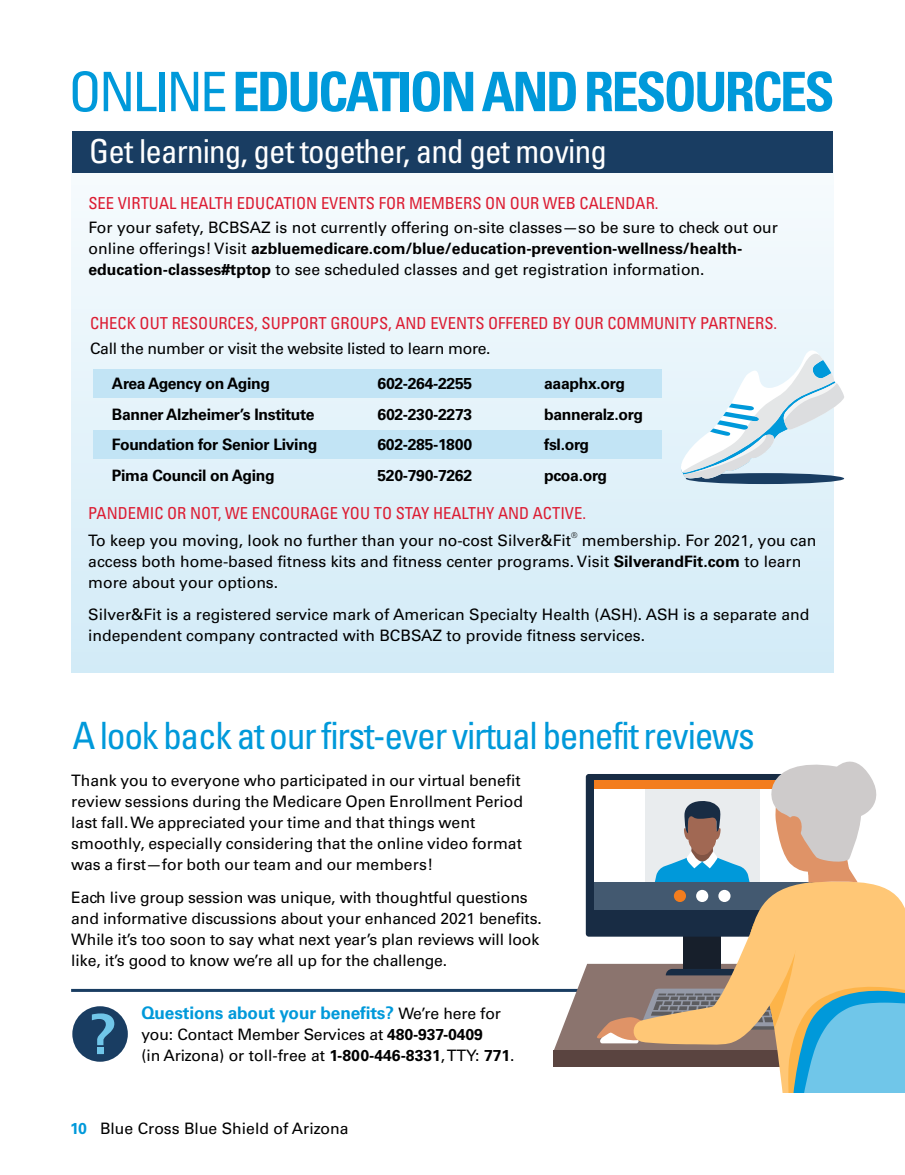
<style>
.page{position:relative;width:905px;height:1175px;background:#fff}
.page>*{position:absolute;margin:0;border:0;box-sizing:border-box;transform-origin:0 0}
.t1{font:700 condensed 54.45px "Univers LT Std";letter-spacing:-.05em;color:#0099da}
.t2{font:condensed 37.65px "Univers LT Std";letter-spacing:-.035em;color:#0099da}
.t3{font:condensed 33px "Univers LT Std";letter-spacing:-.025em;color:#fff}
.t4{font:700 17.25px "Univers LT Std";letter-spacing:-.01em;color:#0099da}
.t5{font:condensed 16.5px "Univers LT Std";color:#dc1c32}
.t6{font:15.75px/21px "Univers LT Std";color:#000}
.t7{font:700 15.75px "Univers LT Std";letter-spacing:-.02em;color:#000}
.t8{font:15.75px "Univers LT Std";letter-spacing:-.02em;color:#000}
.t9{font:7.8px "Univers LT Std";color:#000}
.s1{font-weight:400}
.s2{font-weight:700}
.s3{font-weight:400;font-size:15.75px;color:#000}
.s4{font-weight:700;color:#0099da}
</style>
<div class="page">
<div style="left:71px;top:165px;width:762px;height:508px;background:linear-gradient(to bottom,#f6fbfd,#d2ebf7)"></div>
<div style="left:72px;top:131px;width:760px;height:42px;background:#193d62"></div>
<div style="left:94px;top:369px;width:568px;height:28px;background:#c2e4f5"></div>
<div style="left:94px;top:430px;width:568px;height:28px;background:#c2e4f5"></div>
<div style="left:685px;top:473px;width:159px;height:11px;background:#193d62;border-radius:50%"></div>
<svg style="left:676px;top:348px;width:168px;height:132px"></svg>
<div style="left:72px;top:1006px;width:56px;height:55px;background:#193d62;border-radius:50%"></div>
<svg style="left:71px;top:988px;width:483px;height:4px;background:#526d88"></svg>
<svg style="left:554px;top:761px;width:350px;height:331px"></svg>
<svg style="left:92px;top:1013px;width:22px;height:41px"></svg>
<h2 class="t1" style="left:68px;top:58px;width:767px"><span class="s1">ONLINE</span> EDUCATION AND RESOURCES</h2>
<p class="t3" style="left:89px;top:130px;width:519px">Get learning, get together, and get moving</p>
<h3 class="t5" style="left:88px;top:192px;width:571px">SEE VIRTUAL HEALTH EDUCATION EVENTS FOR MEMBERS ON OUR WEB CALENDAR.</h3>
<p class="t6" style="left:88px;top:217px;width:691px">For your safety, BCBSAZ is not currently offering on-site classes—so be sure to check out our online offerings! Visit <span class="s2">azbluemedicare.com/blue/education-prevention-wellness/health&shy;education-classes#tptop</span> to see scheduled classes and get registration information.</p>
<h3 class="t5" style="left:90px;top:312px;width:688px">CHECK OUT RESOURCES, SUPPORT GROUPS, AND EVENTS OFFERED BY OUR COMMUNITY PARTNERS.</h3>
<p class="t8" style="left:90px;top:339px;width:402px">Call the number or visit the website listed to learn more.</p>
<p class="t7" style="left:112px;top:374px;width:160px">Area Agency on Aging</p>
<p class="t7" style="left:377px;top:374px;width:96px">602-264-2255</p>
<p class="t7" style="left:544px;top:374px;width:82px">aaaphx.org</p>
<p class="t7" style="left:112px;top:405px;width:204px">Banner Alzheimer’s Institute</p>
<p class="t7" style="left:377px;top:405px;width:96px">602-230-2273</p>
<p class="t7" style="left:544px;top:405px;width:100px">banneralz.org</p>
<p class="t7" style="left:112px;top:435px;width:207px">Foundation for Senior Living</p>
<p class="t7" style="left:377px;top:435px;width:96px">602-285-1800</p>
<p class="t7" style="left:544px;top:435px;width:46px">fsl.org</p>
<p class="t7" style="left:112px;top:466px;width:164px">Pima Council on Aging</p>
<p class="t7" style="left:377px;top:466px;width:96px">520-790-7262</p>
<p class="t7" style="left:544px;top:466px;width:65px">pcoa.org</p>
<h3 class="t5" style="left:88px;top:503px;width:499px">PANDEMIC OR NOT, WE ENCOURAGE YOU TO STAY HEALTHY AND ACTIVE.</h3>
<p class="t6" style="left:88px;top:530px;width:484px">To keep you moving, look no further than your no-cost Silver&amp;Fit</p>
<p class="t9" style="left:571px;top:531px;width:8px">®</p>
<p class="t6" style="left:88px;top:530px;width:729px;text-indent:493px">membership. For 2021, you can access both home-based fitness kits and fitness center programs. Visit <span class="s2">SilverandFit.com</span> to learn more about your options.</p>
<p class="t6" style="left:88px;top:604px;width:722px">Silver&amp;Fit is a registered service mark of American Specialty Health (ASH). ASH is a separate and independent company contracted with BCBSAZ to provide fitness services.</p>
<h3 class="t2" style="left:72px;top:712px;width:684px">A look back at our first-ever virtual benefit reviews</h3>
<p class="t6" style="left:71px;top:769px;width:453px">Thank you to everyone who participated in our virtual benefit review sessions during the Medicare Open Enrollment Period last fall. We appreciated your time and that things went smoothly, especially considering that the online video format was a first—for both our team and our members!</p>
<p class="t6" style="left:71px;top:887px;width:472px">Each live group session was unique, with thoughtful questions and informative discussions about your enhanced 2021 benefits.<br>While it’s too soon to say what next year’s plan reviews will look like, it’s good to know we’re all up for the challenge.</p>
<p class="t4" style="left:141px;top:1002px;width:361px">Questions about your benefits? <span class="s3">We’re here for</span></p>
<p class="t6" style="left:141px;top:1024px;width:375px">you: Contact Member Services at <span class="s2">480-937-0409<br></span>(in Arizona) or toll-free at <span class="s2">1-800-446-8331</span>, TTY: <span class="s2">771</span>.</p>
<p class="t6" style="left:70px;top:1118px;width:280px"><span class="s4">10</span> Blue Cross Blue Shield of Arizona</p>
</div>
